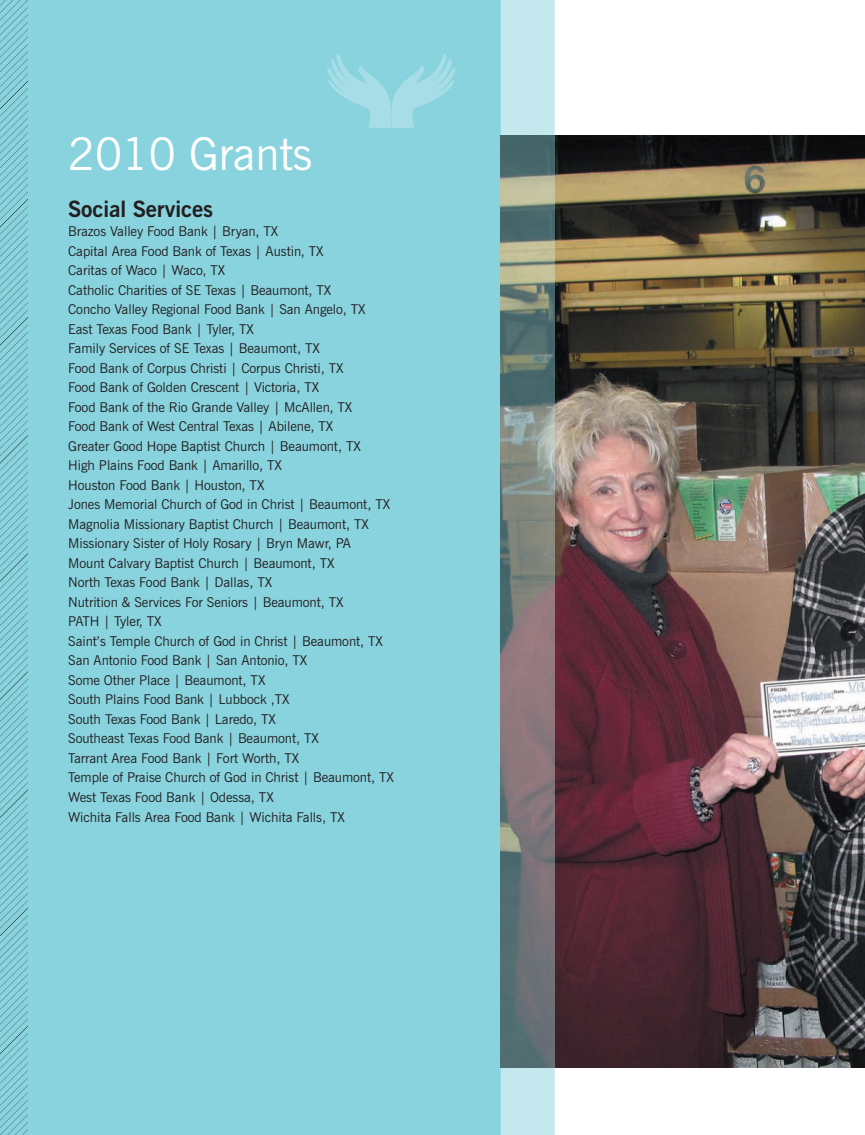
<style>
.page{position:relative;width:865px;height:1135px;background:#fff}
.page>*{position:absolute;margin:0;border:0;box-sizing:border-box;transform-origin:0 0}
.t1{font:45px "News Gothic BT";letter-spacing:-.005em;color:#fff}
.t2{font:700 22.5px "News Gothic BT";letter-spacing:-.005em;color:#231f20}
.t3{font:13.5px/19.5px "News Gothic BT";letter-spacing:-.005em;color:#231f20}
</style>
<div class="page">
<img style="left:554px;top:136px;width:310px;height:931px">
<div style="left:0;top:0;width:500px;height:1134px;background:#88d3de"></div>
<svg style="left:500px;top:0;width:54px;height:1134px"></svg>
<svg style="left:327px;top:54px;width:128px;height:74px"></svg>
<svg style="left:0;top:0;width:28px;height:1135px"></svg>
<h1 class="t1" style="left:68px;top:127px;width:246px">2010 Grants</h1>
<h2 class="t2" style="left:68px;top:195px;width:146px">Social Services</h2>
<p class="t3" style="left:68px;top:221px;width:327px">Brazos Valley Food Bank | Bryan, TX<br>Capital Area Food Bank of Texas | Austin, TX<br>Caritas of Waco | Waco, TX<br>Catholic Charities of SE Texas | Beaumont, TX<br>Concho Valley Regional Food Bank | San Angelo, TX<br>East Texas Food Bank | Tyler, TX<br>Family Services of SE Texas | Beaumont, TX<br>Food Bank of Corpus Christi | Corpus Christi, TX<br>Food Bank of Golden Crescent | Victoria, TX<br>Food Bank of the Rio Grande Valley | McAllen, TX<br>Food Bank of West Central Texas | Abilene, TX<br>Greater Good Hope Baptist Church | Beaumont, TX<br>High Plains Food Bank | Amarillo, TX<br>Houston Food Bank | Houston, TX<br>Jones Memorial Church of God in Christ | Beaumont, TX Magnolia Missionary Baptist Church | Beaumont, TX Missionary Sister of Holy Rosary | Bryn Mawr, PA<br>Mount Calvary Baptist Church | Beaumont, TX<br>North Texas Food Bank | Dallas, TX<br>Nutrition &amp; Services For Seniors | Beaumont, TX<br>PATH | Tyler, TX<br>Saint’s Temple Church of God in Christ | Beaumont, TX San Antonio Food Bank | San Antonio, TX<br>Some Other Place | Beaumont, TX<br>South Plains Food Bank | Lubbock ,TX<br>South Texas Food Bank | Laredo, TX<br>Southeast Texas Food Bank | Beaumont, TX<br>Tarrant Area Food Bank | Fort Worth, TX<br>Temple of Praise Church of God in Christ | Beaumont, TX West Texas Food Bank | Odessa, TX<br>Wichita Falls Area Food Bank | Wichita Falls, TX</p>
</div>
